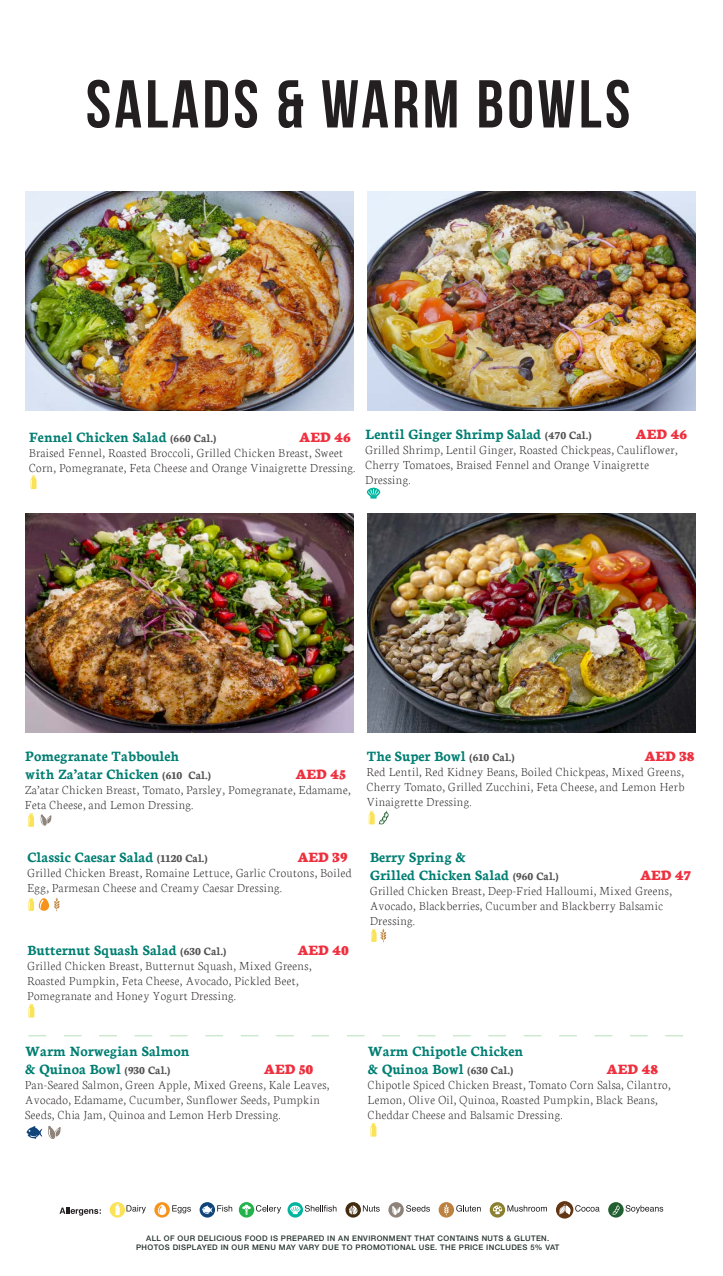
<style>
.page{position:relative;width:723px;height:1276px;background:#fff}
.page>*{position:absolute;margin:0;border:0;box-sizing:border-box;transform-origin:0 0}
.t1{font:67.5px "Bebas Neue";letter-spacing:.05em;color:#231f20}
.t2{font:700 15.15px "Neuton";color:#007e72}
.t3{font:800 15.15px "Neuton";color:#ee2f3e}
.t4{font:200 12.9px/15px "Neuton";letter-spacing:.03em;color:#231f20}
.t5{font:500 7.65px "Helvetica Neue";letter-spacing:.05em;color:#22302b}
.s1{font-size:12px;color:#525252}
</style>
<div class="page">
<img style="left:25px;top:191px;width:328px;height:219px">
<img style="left:25px;top:513px;width:328px;height:219px">
<img style="left:367px;top:513px;width:328px;height:219px">
<img style="left:367px;top:191px;width:328px;height:219px">
<svg style="left:28px;top:813px;width:6px;height:14px"></svg>
<svg style="left:40px;top:814px;width:12px;height:12px"></svg>
<svg style="left:31px;top:475px;width:6px;height:14px"></svg>
<svg style="left:28px;top:898px;width:6px;height:13px"></svg>
<svg style="left:39px;top:898px;width:10px;height:13px"></svg>
<svg style="left:40px;top:900px;width:3px;height:9px"></svg>
<svg style="left:54px;top:897px;width:6px;height:14px"></svg>
<svg style="left:371px;top:928px;width:15px;height:14px"></svg>
<svg style="left:28px;top:1004px;width:6px;height:13px"></svg>
<svg style="left:367px;top:487px;width:13px;height:11px"></svg>
<svg style="left:27px;top:1125px;width:34px;height:14px"></svg>
<svg style="left:370px;top:1123px;width:6px;height:13px"></svg>
<div style="left:110px;top:1202px;width:15px;height:15px;background:#fae359;border-radius:50%"></div>
<svg style="left:115px;top:1204px;width:5px;height:11px"></svg>
<svg style="left:126px;top:1205px;width:20px;height:8px"></svg>
<svg style="left:154px;top:1202px;width:16px;height:15px"></svg>
<svg style="left:158px;top:1204px;width:8px;height:11px"></svg>
<svg style="left:159px;top:1206px;width:3px;height:7px"></svg>
<svg style="left:172px;top:1205px;width:19px;height:8px"></svg>
<div style="left:200px;top:1202px;width:15px;height:15px;background:#114478;border-radius:50%"></div>
<svg style="left:202px;top:1205px;width:30px;height:9px"></svg>
<svg style="left:345px;top:1202px;width:16px;height:15px"></svg>
<svg style="left:349px;top:1205px;width:8px;height:9px"></svg>
<svg style="left:363px;top:1205px;width:17px;height:6px"></svg>
<svg style="left:388px;top:1202px;width:16px;height:15px"></svg>
<svg style="left:392px;top:1205px;width:38px;height:10px"></svg>
<svg style="left:490px;top:1202px;width:15px;height:15px"></svg>
<svg style="left:492px;top:1205px;width:55px;height:9px"></svg>
<svg style="left:556px;top:1201px;width:17px;height:17px"></svg>
<svg style="left:559px;top:1204px;width:40px;height:10px"></svg>
<div style="left:439px;top:1202px;width:15px;height:15px;background:#bd8240;border-radius:50%"></div>
<svg style="left:444px;top:1204px;width:5px;height:11px"></svg>
<svg style="left:456px;top:1205px;width:25px;height:6px"></svg>
<svg style="left:608px;top:1202px;width:16px;height:15px"></svg>
<svg style="left:612px;top:1204px;width:7px;height:11px"></svg>
<svg style="left:625px;top:1205px;width:38px;height:8px"></svg>
<svg style="left:287px;top:1202px;width:16px;height:15px"></svg>
<svg style="left:290px;top:1205px;width:46px;height:9px"></svg>
<svg style="left:60px;top:1207px;width:41px;height:8px"></svg>
<div style="left:239px;top:1202px;width:15px;height:15px;background:#23b24b;border-radius:50%"></div>
<svg style="left:242px;top:1204px;width:39px;height:11px"></svg>
<svg style="left:369px;top:811px;width:20px;height:13px"></svg>
<svg style="left:28px;top:1035px;width:655px;height:1px"></svg>
<p class="t1" style="left:86px;top:67px;width:546px">SALADS &amp; WARM BOWLS</p>
<p class="t2" style="left:29px;top:429px;width:189px">Fennel Chicken Salad <span class="s1">(660 Cal.)</span></p>
<p class="t3" style="left:299px;top:430px;width:53px">AED 46</p>
<p class="t4" style="left:29px;top:445px;width:327px">Braised Fennel, Roasted Broccoli, Grilled Chicken Breast, Sweet<br>Corn, Pomegranate, Feta Cheese and Orange Vinaigrette Dressing.</p>
<p class="t2" style="left:365px;top:426px;width:227px">Lentil Ginger Shrimp Salad <span class="s1">(470 Cal.)</span></p>
<p class="t3" style="left:635px;top:427px;width:53px">AED 46</p>
<p class="t4" style="left:365px;top:442px;width:313px">Grilled Shrimp, Lentil Ginger, Roasted Chickpeas, Cauliflower,<br>Cherry Tomatoes, Braised Fennel and Orange Vinaigrette<br>Dressing.</p>
<p class="t2" style="left:25px;top:747px;width:156px">Pomegranate Tabbouleh</p>
<p class="t2" style="left:25px;top:765px;width:187px">with Za’atar Chicken <span class="s1">(610 Cal.)</span></p>
<p class="t3" style="left:295px;top:766px;width:52px">AED 45</p>
<p class="t4" style="left:25px;top:782px;width:327px">Za’atar Chicken Breast, Tomato, Parsley, Pomegranate, Edamame,<br>Feta Cheese, and Lemon Dressing.</p>
<p class="t2" style="left:367px;top:747px;width:149px">The Super Bowl <span class="s1">(610 Cal.)</span></p>
<p class="t3" style="left:644px;top:748px;width:52px">AED 38</p>
<p class="t4" style="left:367px;top:764px;width:319px;text-align:justify">Red Lentil, Red Kidney Beans, Boiled Chickpeas, Mixed Greens, Cherry Tomato, Grilled Zucchini, Feta Cheese, and Lemon Herb Vinaigrette Dressing.</p>
<p class="t2" style="left:27px;top:848px;width:182px">Classic Caesar Salad <span class="s1">(1120 Cal.)</span></p>
<p class="t3" style="left:297px;top:849px;width:52px">AED 39</p>
<p class="t4" style="left:27px;top:865px;width:326px">Grilled Chicken Breast, Romaine Lettuce, Garlic Croutons, Boiled<br>Egg, Parmesan Cheese and Creamy Caesar Dressing.</p>
<p class="t2" style="left:27px;top:942px;width:200px">Butternut Squash Salad <span class="s1">(630 Cal.)</span></p>
<p class="t3" style="left:297px;top:943px;width:53px">AED 40</p>
<p class="t4" style="left:27px;top:958px;width:286px">Grilled Chicken Breast, Butternut Squash, Mixed Greens,<br>Roasted Pumpkin, Feta Cheese, Avocado, Pickled Beet,<br>Pomegranate and Honey Yogurt Dressing.</p>
<p class="t2" style="left:370px;top:848px;width:97px">Berry Spring &amp;</p>
<p class="t2" style="left:370px;top:867px;width:190px">Grilled Chicken Salad <span class="s1">(960 Cal.)</span></p>
<p class="t3" style="left:640px;top:868px;width:53px">AED 47</p>
<p class="t4" style="left:370px;top:883px;width:303px">Grilled Chicken Breast, Deep-Fried Halloumi, Mixed Greens,<br>Avocado, Blackberries, Cucumber and Blackberry Balsamic<br>Dressing.</p>
<p class="t2" style="left:25px;top:1042px;width:166px">Warm Norwegian Salmon</p>
<p class="t2" style="left:25px;top:1060px;width:147px">&amp; Quinoa Bowl <span class="s1">(930 Cal.)</span></p>
<p class="t3" style="left:264px;top:1061px;width:51px">AED 50</p>
<p class="t4" style="left:25px;top:1077px;width:306px">Pan-Seared Salmon, Green Apple, Mixed Greens, Kale Leaves,<br>Avocado, Edamame, Cucumber, Sunflower Seeds, Pumpkin<br>Seeds, Chia Jam, Quinoa and Lemon Herb Dressing.</p>
<p class="t2" style="left:368px;top:1042px;width:157px">Warm Chipotle Chicken</p>
<p class="t2" style="left:368px;top:1060px;width:147px">&amp; Quinoa Bowl <span class="s1">(630 Cal.)</span></p>
<p class="t3" style="left:606px;top:1061px;width:53px">AED 48</p>
<p class="t4" style="left:368px;top:1077px;width:304px">Chipotle Spiced Chicken Breast, Tomato Corn Salsa, Cilantro,<br>Lemon, Olive Oil, Quinoa, Roasted Pumpkin, Black Beans,<br>Cheddar Cheese and Balsamic Dressing.</p>
<p class="t5" style="left:146px;top:1234px;width:404px">ALL OF OUR DELICIOUS FOOD IS PREPARED IN AN ENVIRONMENT THAT CONTAINS NUTS &amp; GLUTEN.</p>
<p class="t5" style="left:136px;top:1243px;width:425px">PHOTOS DISPLAYED IN OUR MENU MAY VARY DUE TO PROMOTIONAL USE. THE PRICE INCLUDES 5% VAT</p>
</div>
